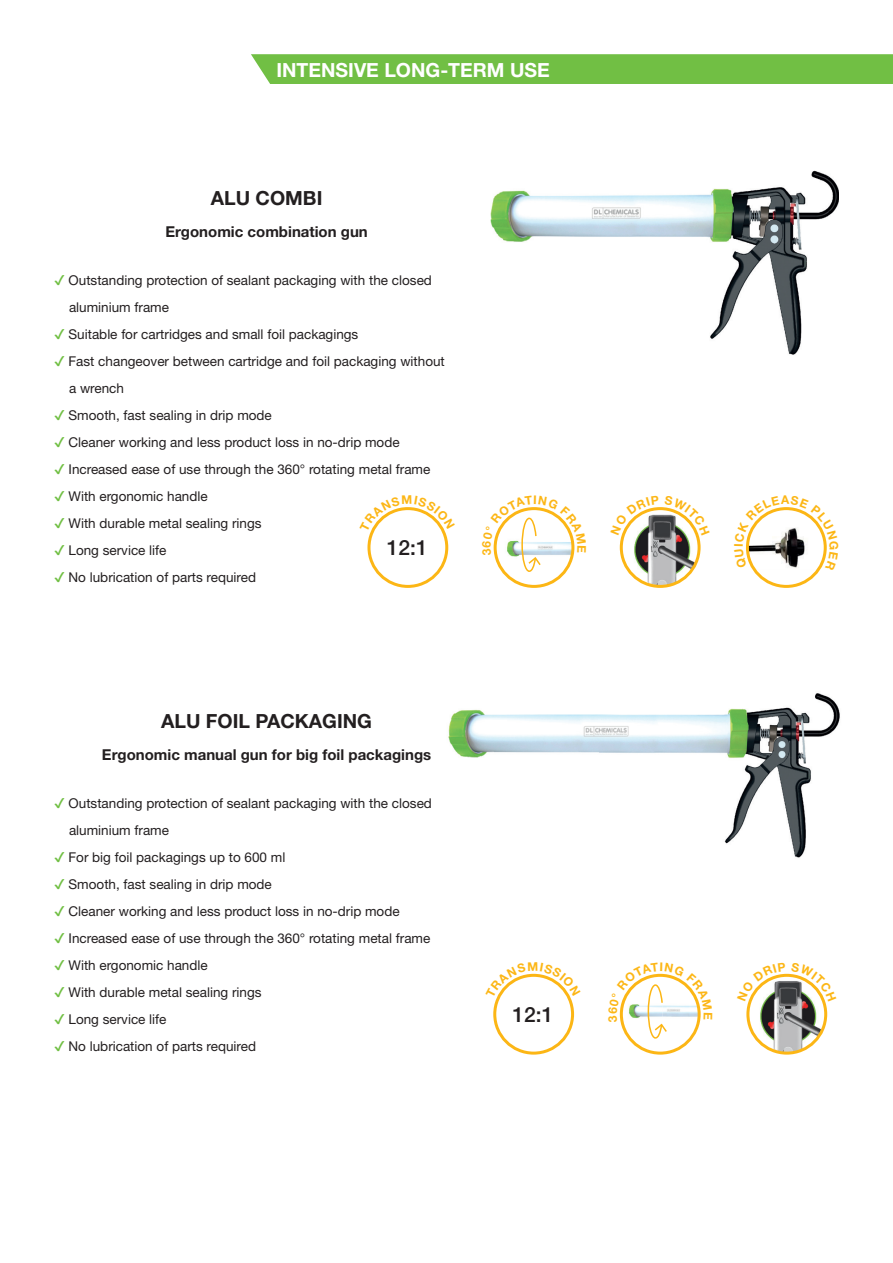
<style>
.page{position:relative;width:893px;height:1263px;background:#fff}
.page>*{position:absolute;margin:0;border:0;box-sizing:border-box;transform-origin:0 0}
.t1{font:500 21px "Helvetica Neue LT Std";color:#231f20}
.t2{font:700 19.5px "Helvetica Neue LT Std";color:#231f20}
.t3{font:700 19.5px "Helvetica Neue LT Std";color:#fff}
.t4{font:700 15px "Helvetica Neue LT Std";color:#231f20}
.t5{font:13.5px/27px "Helvetica Neue LT Std";color:#231f20}
.s1{color:#71bf44}
</style>
<div class="page">
<div style="left:251px;top:54px;width:642px;height:30px;background:#71bf44"></div>
<img style="left:448px;top:693px;width:392px;height:165px">
<img style="left:491px;top:170px;width:348px;height:185px">
<div style="left:367px;top:507px;width:81px;height:81px;border:3px solid #fcb615;border-radius:50%"></div>
<img style="left:502px;top:573px;width:24px;height:13px">
<svg style="left:621px;top:509px;width:78px;height:77px"></svg>
<div style="left:620px;top:507px;width:81px;height:81px;border:3px solid #fcb615;border-radius:50%"></div>
<div style="left:493px;top:974px;width:81px;height:80px;border:3px solid #fcb615;border-radius:50%"></div>
<img style="left:628px;top:1039px;width:64px;height:8px">
<svg style="left:748px;top:975px;width:78px;height:78px"></svg>
<img style="left:751px;top:1002px;width:36px;height:51px">
<div style="left:746px;top:974px;width:81px;height:80px;border:3px solid #fcb615;border-radius:50%"></div>
<svg style="left:371px;top:507px;width:74px;height:24px"></svg>
<svg style="left:493px;top:507px;width:82px;height:66px"></svg>
<svg style="left:621px;top:507px;width:78px;height:28px"></svg>
<svg style="left:746px;top:507px;width:81px;height:63px"></svg>
<svg style="left:496px;top:973px;width:75px;height:25px"></svg>
<svg style="left:619px;top:973px;width:82px;height:66px"></svg>
<svg style="left:748px;top:973px;width:78px;height:29px"></svg>
<h2 class="t3" style="left:276px;top:58px;width:275px">INTENSIVE LONG-TERM USE</h2>
<h2 class="t2" style="left:211px;top:186px;width:113px">ALU COMBI</h2>
<p class="t4" style="left:165px;top:222px;width:204px">Ergonomic combination gun</p>
<p class="t5" style="left:69px;top:266px;width:364px;text-indent:-15px"><span class="s1">✔</span> Outstanding protection of sealant packaging with the closed aluminium frame</p>
<p class="t5" style="left:54px;top:320px;width:306px"><span class="s1">✔</span> Suitable for cartridges and small foil packagings</p>
<p class="t5" style="left:69px;top:347px;width:377px;text-indent:-15px"><span class="s1">✔</span> Fast changeover between cartridge and foil packaging without a wrench</p>
<p class="t5" style="left:54px;top:401px;width:219px"><span class="s1">✔</span> Smooth, fast sealing in drip mode</p>
<p class="t5" style="left:54px;top:428px;width:347px"><span class="s1">✔</span> Cleaner working and less product loss in no-drip mode</p>
<p class="t5" style="left:54px;top:455px;width:378px"><span class="s1">✔</span> Increased ease of use through the 360° rotating metal frame</p>
<p class="t5" style="left:54px;top:482px;width:155px"><span class="s1">✔</span> With ergonomic handle</p>
<p class="t5" style="left:54px;top:509px;width:209px"><span class="s1">✔</span> With durable metal sealing rings</p>
<p class="t5" style="left:54px;top:536px;width:114px"><span class="s1">✔</span> Long service life</p>
<p class="t5" style="left:54px;top:563px;width:204px"><span class="s1">✔</span> No lubrication of parts required</p>
<h1 class="t1" style="left:387px;top:535px;width:42px">12:1</h1>
<h2 class="t2" style="left:161px;top:709px;width:212px">ALU FOIL PACKAGING</h2>
<p class="t4" style="left:102px;top:745px;width:331px">Ergonomic manual gun for big foil packagings</p>
<p class="t5" style="left:69px;top:789px;width:364px;text-indent:-15px"><span class="s1">✔</span> Outstanding protection of sealant packaging with the closed aluminium frame</p>
<p class="t5" style="left:54px;top:843px;width:233px"><span class="s1">✔</span> For big foil packagings up to 600 ml</p>
<p class="t5" style="left:54px;top:870px;width:219px"><span class="s1">✔</span> Smooth, fast sealing in drip mode</p>
<p class="t5" style="left:54px;top:897px;width:347px"><span class="s1">✔</span> Cleaner working and less product loss in no-drip mode</p>
<p class="t5" style="left:54px;top:924px;width:378px"><span class="s1">✔</span> Increased ease of use through the 360° rotating metal frame</p>
<p class="t5" style="left:54px;top:951px;width:155px"><span class="s1">✔</span> With ergonomic handle</p>
<p class="t5" style="left:54px;top:978px;width:209px"><span class="s1">✔</span> With durable metal sealing rings</p>
<p class="t5" style="left:54px;top:1005px;width:114px"><span class="s1">✔</span> Long service life</p>
<p class="t5" style="left:54px;top:1032px;width:204px"><span class="s1">✔</span> No lubrication of parts required</p>
<h1 class="t1" style="left:513px;top:1002px;width:42px">12:1</h1>
</div>
